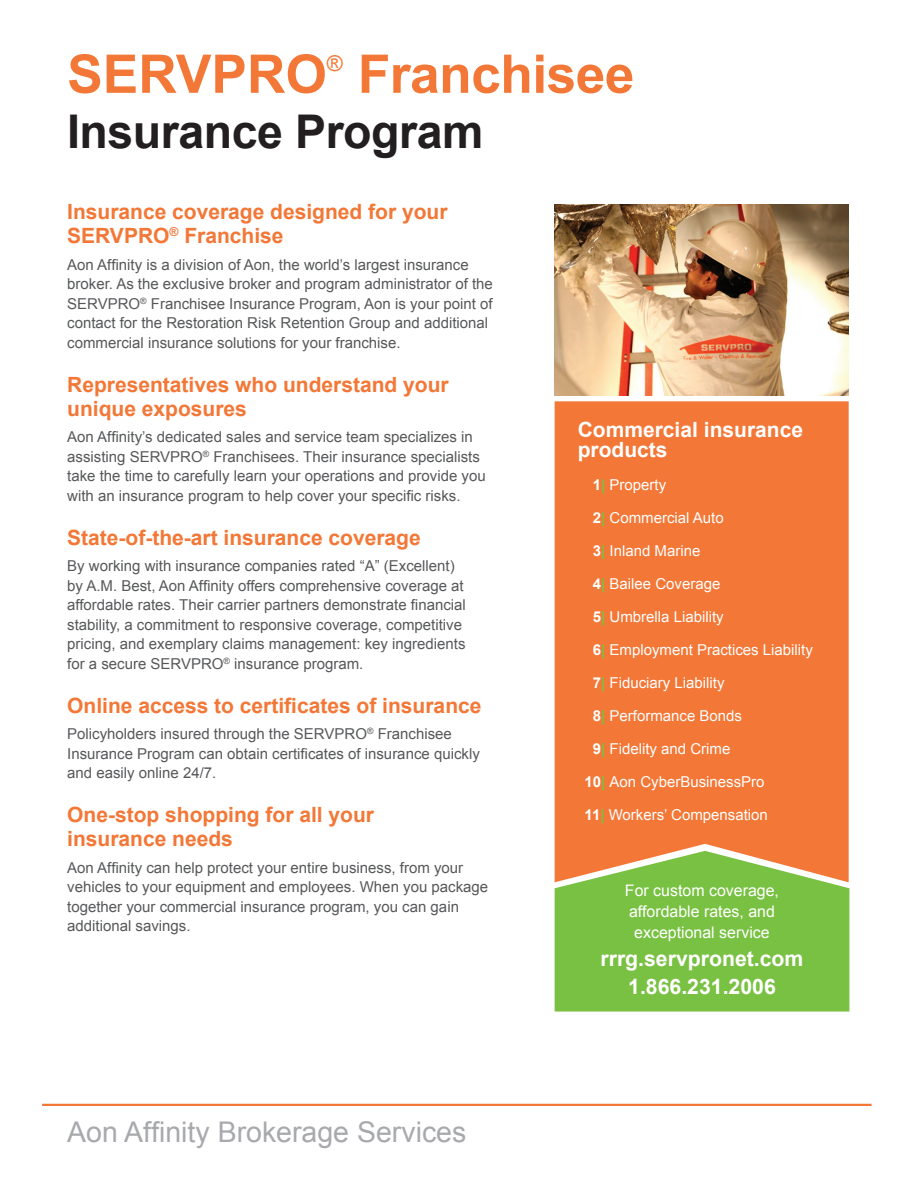
<style>
.page{position:relative;width:918px;height:1188px;background:#fff}
.page>*{position:absolute;margin:0;border:0;box-sizing:border-box;transform-origin:0 0}
.t1{font:700 53.25px "Arial";letter-spacing:-.01em;color:#f37736}
.t2{font:700 46.5px "Arial";letter-spacing:-.01em;color:#231f20}
.t3{font:28.5px "Arial";color:#a8a9ad}
.t4{font:21.75px "Arial";color:#f37736}
.t5{font:700 21.3px/27.9px "Arial";color:#fff;text-align:center}
.t6{font:700 21px/24px "Arial";color:#f37736}
.t7{font:700 21px/19.5px "Arial";color:#fff}
.t8{font:15.9px/21.3px "Arial";color:#fff;text-align:center}
.t9{font:15px/19.5px "Arial";color:#57585a}
.t10{font:15px "Arial";color:#fff}
.s1{font-weight:700}
.s2{font-weight:700;color:#79c142}
</style>
<div class="page">
<div style="left:555px;top:401px;width:294px;height:450px;background:#f37736"></div>
<svg style="left:555px;top:851px;width:294px;height:161px;background:#87bd48"></svg>
<hr style="left:42px;top:1104px;width:830px;height:2px;background:#f37736">
<img style="left:555px;top:204px;width:294px;height:191px">
<p class="t1" style="left:67px;top:39px;width:261px">SERVPRO</p>
<p class="t4" style="left:327px;top:50px;width:18px">®</p>
<p class="t1" style="left:358px;top:39px;width:278px">Franchisee</p>
<p class="t2" style="left:67px;top:101px;width:418px">Insurance Program</p>
<p class="t6" style="left:67px;top:201px;width:382px">Insurance coverage designed for your<br>SERVPRO<sup>®</sup> Franchise</p>
<p class="t9" style="left:67px;top:255px;width:427px">Aon Affinity is a division of Aon, the world’s largest insurance broker. As the exclusive broker and program administrator of the SERVPRO<sup>®</sup> Franchisee Insurance Program, Aon is your point of contact for the Restoration Risk Retention Group and additional commercial insurance solutions for your franchise.</p>
<p class="t6" style="left:67px;top:373px;width:383px">Representatives who understand your unique exposures</p>
<p class="t9" style="left:67px;top:427px;width:420px">Aon Affinity’s dedicated sales and service team specializes in assisting SERVPRO<sup>®</sup> Franchisees. Their insurance specialists take the time to carefully learn your operations and provide you with an insurance program to help cover your specific risks.</p>
<p class="t6" style="left:67px;top:526px;width:355px">State-of-the-art insurance coverage</p>
<p class="t9" style="left:67px;top:556px;width:400px">By working with insurance companies rated “A” (Excellent) by A.M. Best, Aon Affinity offers comprehensive coverage at affordable rates. Their carrier partners demonstrate financial stability, a commitment to responsive coverage, competitive pricing, and exemplary claims management: key ingredients for a secure SERVPRO<sup>®</sup> insurance program.</p>
<p class="t6" style="left:67px;top:694px;width:416px">Online access to certificates of insurance</p>
<p class="t9" style="left:67px;top:724px;width:414px">Policyholders insured through the SERVPRO<sup>®</sup> Franchisee<br>Insurance Program can obtain certificates of insurance quickly and easily online 24/7.</p>
<p class="t6" style="left:67px;top:804px;width:308px">One-stop shopping for all your insurance needs</p>
<p class="t9" style="left:67px;top:858px;width:423px">Aon Affinity can help protect your entire business, from your vehicles to your equipment and employees. When you package together your commercial insurance program, you can gain additional savings.</p>
<p class="t3" style="left:67px;top:1113px;width:401px">Aon Affinity Brokerage Services</p>
<p class="t7" style="left:578px;top:421px;width:227px">Commercial insurance products</p>
<p class="t10" style="left:593px;top:475px;width:75px"><span class="s1">1</span><span class="s2">|</span> Property</p>
<p class="t10" style="left:593px;top:508px;width:132px"><span class="s1">2</span><span class="s2">|</span> Commercial Auto</p>
<p class="t10" style="left:593px;top:541px;width:109px"><span class="s1">3</span><span class="s2">|</span> Inland Marine</p>
<p class="t10" style="left:593px;top:574px;width:129px"><span class="s1">4</span><span class="s2">|</span> Bailee Coverage</p>
<p class="t10" style="left:593px;top:607px;width:132px"><span class="s1">5</span><span class="s2">|</span> Umbrella Liability</p>
<p class="t10" style="left:593px;top:640px;width:222px"><span class="s1">6</span><span class="s2">|</span> Employment Practices Liability</p>
<p class="t10" style="left:593px;top:673px;width:133px"><span class="s1">7</span><span class="s2">|</span> Fiduciary Liability</p>
<p class="t10" style="left:593px;top:706px;width:151px"><span class="s1">8</span><span class="s2">|</span> Performance Bonds</p>
<p class="t10" style="left:593px;top:739px;width:139px"><span class="s1">9</span><span class="s2">|</span> Fidelity and Crime</p>
<p class="t10" style="left:585px;top:772px;width:182px"><span class="s1">10</span><span class="s2">|</span> Aon CyberBusinessPro</p>
<p class="t10" style="left:585px;top:805px;width:185px"><span class="s1">11</span><span class="s2">|</span> Workers’ Compensation</p>
<p class="t8" style="left:625px;top:879px;width:156px">For custom coverage, affordable rates, and exceptional service</p>
<p class="t5" style="left:601px;top:945px;width:205px">rrrg.servpronet.com<br>1.866.231.2006</p>
</div>
